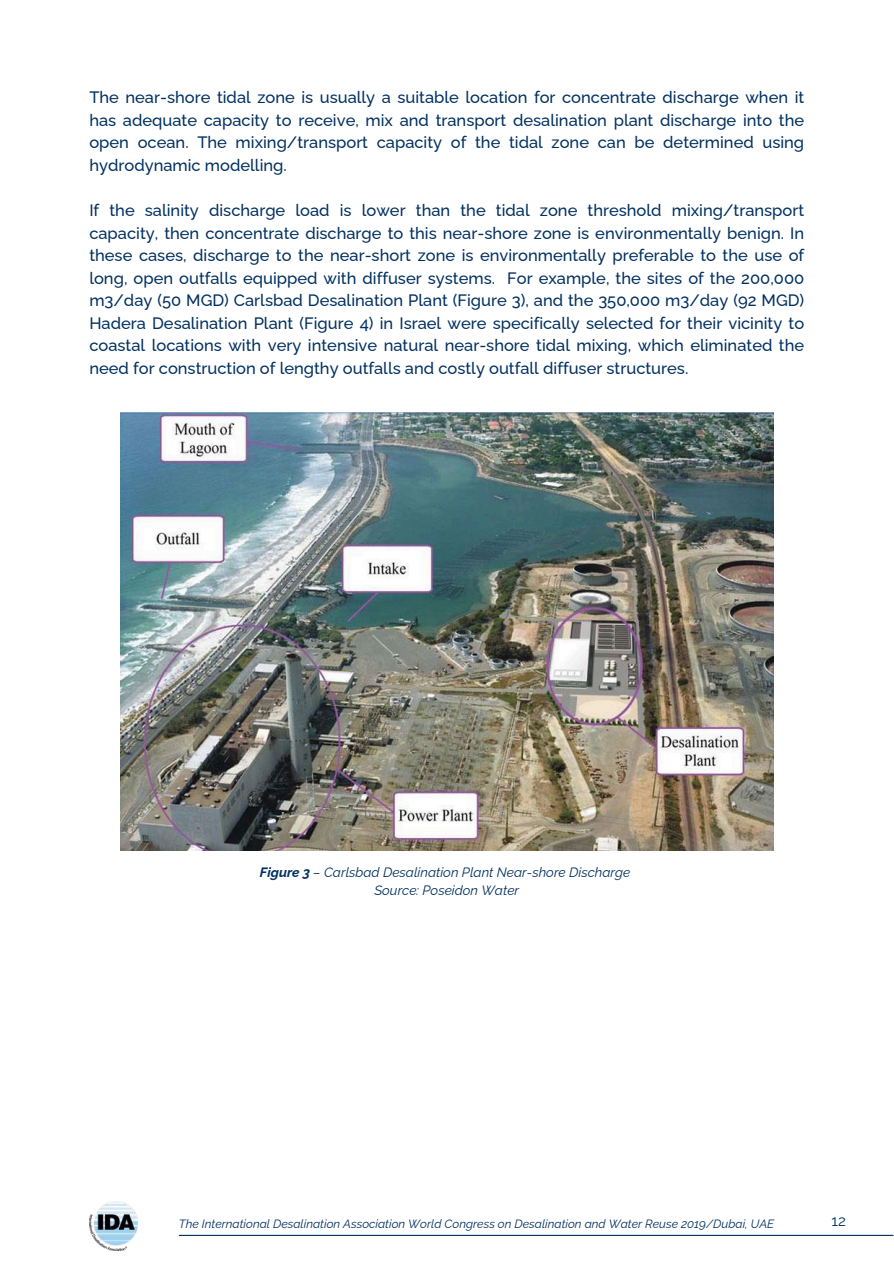
<style>
.page{position:relative;width:894px;height:1264px;background:#fff}
.page>*{position:absolute;margin:0;border:0;box-sizing:border-box;transform-origin:0 0}
.t1{font:500 16.5px/22.5px "Raleway";color:#003060;text-align:justify}
.t2{font:15px "Raleway";color:#003060}
.t3{font:italic 13.5px/18px "Raleway";color:#003060;text-align:center}
.t4{font:italic 12px "Raleway";color:#003060}
.s1{font-weight:700}
</style>
<div class="page">
<hr style="left:179px;top:1234px;width:713px;height:1px;background:#003060">
<img style="left:89px;top:1201px;width:49px;height:49px">
<img style="left:120px;top:413px;width:653px;height:437px">
<p class="t1" style="left:89px;top:86px;width:716px">The near-shore tidal zone is usually a suitable location for concentrate discharge when it has adequate capacity to receive, mix and transport desalination plant discharge into the open ocean. The mixing/transport capacity of the tidal zone can be determined using hydrodynamic modelling.</p>
<p class="t1" style="left:89px;top:199px;width:716px">If the salinity discharge load is lower than the tidal zone threshold mixing/transport capacity, then concentrate discharge to this near-shore zone is environmentally benign. In these cases, discharge to the near-short zone is environmentally preferable to the use of long, open outfalls equipped with diffuser systems. For example, the sites of the 200,000 m3/day (50 MGD) Carlsbad Desalination Plant (Figure 3), and the 350,000 m3/day (92 MGD)<br>Hadera Desalination Plant (Figure 4) in Israel were specifically selected for their vicinity to coastal locations with very intensive natural near-shore tidal mixing, which eliminated the need for construction of lengthy outfalls and costly outfall diffuser structures.</p>
<p class="t3" style="left:260px;top:863px;width:372px"><span class="s1">Figure 3</span> – Carlsbad Desalination Plant Near-shore Discharge<br>Source: Poseidon Water</p>
<p class="t4" style="left:179px;top:1216px;width:597px">The International Desalination Association World Congress on Desalination and Water Reuse 2019/Dubai, UAE</p>
<p class="t2" style="left:831px;top:1212px;width:16px">12</p>
</div>
